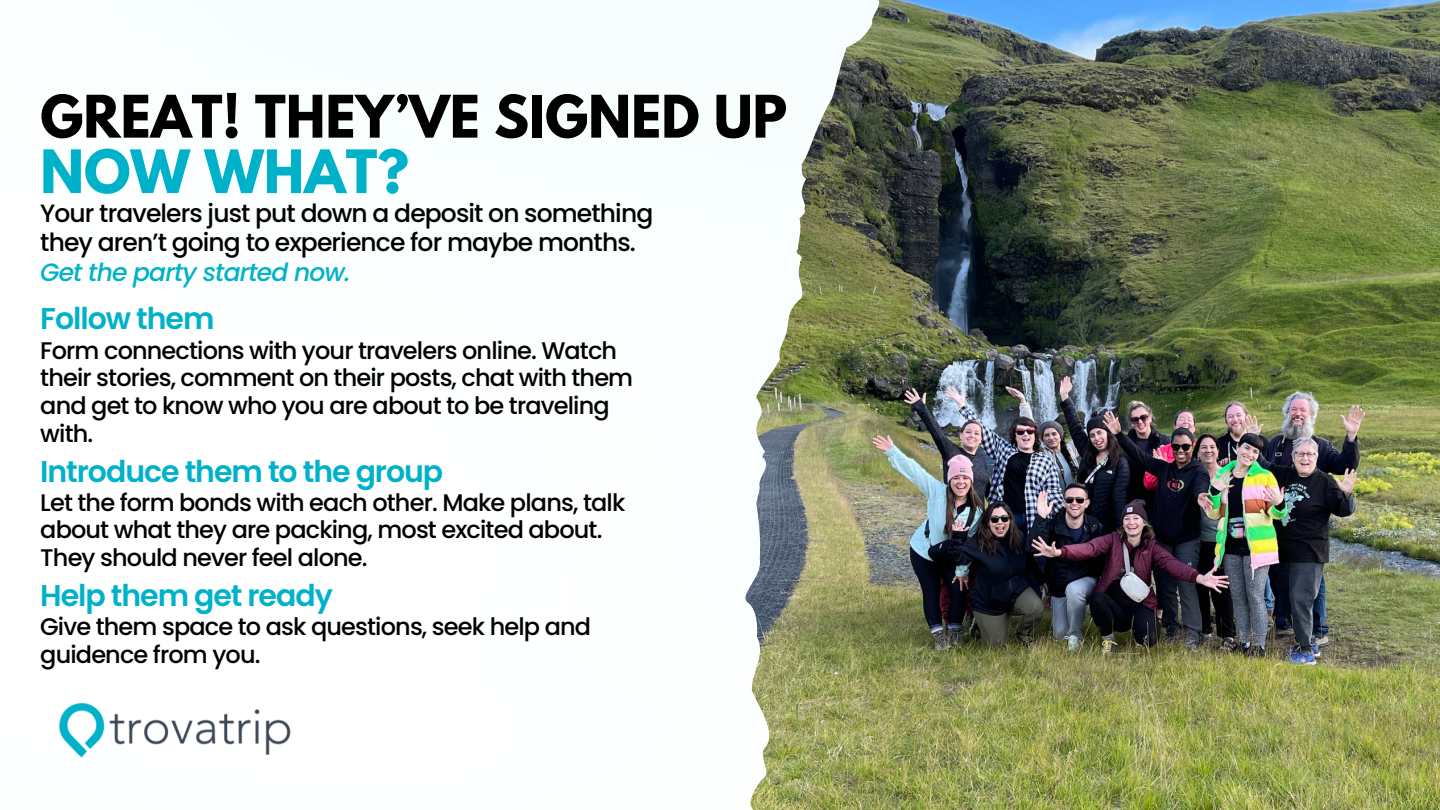
<style>
.page{position:relative;width:1440px;height:810px;background:#fff}
.page>*{position:absolute;margin:0;border:0;box-sizing:border-box;transform-origin:0 0}
.t1{font:700 53px "League Spartan";color:#00b2c9}
.t2{font:700 52px "League Spartan";color:#000}
.t3{font:600 30px "Poppins";letter-spacing:-.035em;color:#00b2c9}
.t4{font:500 25px/29.2px "Poppins";letter-spacing:-.035em;color:#000}
.t5{font:500 24px/27.8px "Poppins";letter-spacing:-.035em;color:#000}
.s1{font-style:italic;color:#00b2c9}
</style>
<div class="page">
<img style="left:745px;top:0;width:695px;height:810px">
<img style="left:59px;top:702px;width:232px;height:56px">
<p class="t2" style="left:40px;top:91px;width:748px">GREAT! THEY’VE SIGNED UP</p>
<p class="t1" style="left:40px;top:145px;width:370px">NOW WHAT?</p>
<p class="t4" style="left:40px;top:199px;width:615px">Your travelers just put down a deposit on something they aren’t going to experience for maybe months.<br><span class="s1">Get the party started now.</span></p>
<p class="t3" style="left:40px;top:298px;width:176px">Follow them</p>
<p class="t5" style="left:40px;top:336px;width:594px">Form connections with your travelers online. Watch their stories, comment on their posts, chat with them and get to know who you are about to be traveling with.</p>
<p class="t3" style="left:40px;top:450px;width:405px">Introduce them to the group</p>
<p class="t5" style="left:40px;top:488px;width:587px">Let the form bonds with each other. Make plans, talk about what they are packing, most excited about.<br>They should never feel alone.</p>
<p class="t3" style="left:40px;top:574px;width:294px">Help them get ready</p>
<p class="t5" style="left:40px;top:613px;width:552px">Give them space to ask questions, seek help and guidence from you.</p>
</div>
